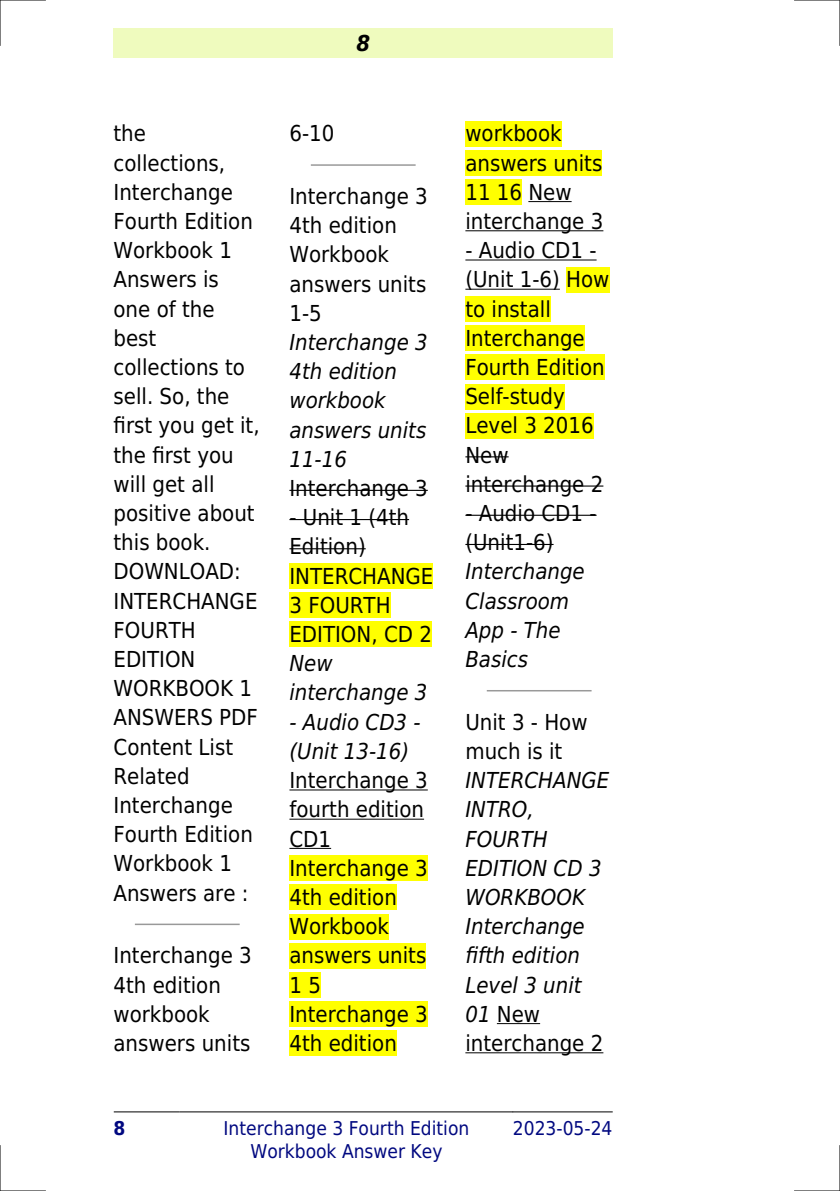
<style>
.page{position:relative;width:840px;height:1191px;background:#fff}
.page>*{position:absolute;margin:0;border:0;box-sizing:border-box;transform-origin:0 0}
.t1{font:22px/29.2px "DejaVu Sans Condensed";color:#000}
.t2{font:italic 22px/29.2px "DejaVu Sans Condensed";color:#000}
.t3{font:italic 700 22px "DejaVu Sans Condensed";color:#000}
.t4{font:19px/22.8px "DejaVu Sans Condensed";color:#000880;text-align:center}
.t5{font:700 19px "DejaVu Sans Condensed";color:#000880}
.s1{font-style:normal}
</style>
<div class="page">
<div style="left:113px;top:28px;width:499px;height:30px;background:#effbbe"></div>
<hr style="left:114px;top:1111px;width:66px;height:1px;background:#000">
<hr style="left:180px;top:1111px;width:332px;height:1px;background:#000">
<hr style="left:513px;top:1111px;width:99px;height:1px;background:#000">
<hr style="left:135px;top:923px;width:104px;height:2px;background:#999">
<hr style="left:311px;top:164px;width:103px;height:2px;background:#999">
<hr style="left:289px;top:490px;width:138px;height:1px;background:#000">
<hr style="left:289px;top:519px;width:120px;height:1px;background:#000">
<hr style="left:289px;top:548px;width:76px;height:1px;background:#000">
<div style="left:289px;top:563px;width:144px;height:26px;background:#ff0"></div>
<div style="left:289px;top:592px;width:101px;height:26px;background:#ff0"></div>
<div style="left:289px;top:621px;width:143px;height:26px;background:#ff0"></div>
<hr style="left:289px;top:789px;width:138px;height:1px;background:#000">
<hr style="left:289px;top:818px;width:135px;height:1px;background:#000">
<hr style="left:289px;top:848px;width:42px;height:1px;background:#000">
<div style="left:289px;top:855px;width:138px;height:26px;background:#ff0"></div>
<div style="left:289px;top:884px;width:107px;height:26px;background:#ff0"></div>
<div style="left:289px;top:913px;width:100px;height:26px;background:#ff0"></div>
<div style="left:289px;top:943px;width:137px;height:25px;background:#ff0"></div>
<div style="left:289px;top:972px;width:32px;height:25px;background:#ff0"></div>
<div style="left:289px;top:1001px;width:138px;height:26px;background:#ff0"></div>
<div style="left:289px;top:1030px;width:107px;height:26px;background:#ff0"></div>
<div style="left:465px;top:121px;width:96px;height:25px;background:#ff0"></div>
<div style="left:465px;top:150px;width:137px;height:26px;background:#ff0"></div>
<div style="left:465px;top:179px;width:57px;height:26px;background:#ff0"></div>
<hr style="left:528px;top:201px;width:43px;height:1px;background:#000">
<hr style="left:465px;top:230px;width:138px;height:1px;background:#000">
<hr style="left:465px;top:259px;width:131px;height:1px;background:#000">
<hr style="left:465px;top:289px;width:94px;height:1px;background:#000">
<div style="left:566px;top:267px;width:43px;height:25px;background:#ff0"></div>
<div style="left:465px;top:296px;width:85px;height:26px;background:#ff0"></div>
<div style="left:465px;top:325px;width:119px;height:26px;background:#ff0"></div>
<div style="left:465px;top:354px;width:139px;height:26px;background:#ff0"></div>
<div style="left:465px;top:384px;width:99px;height:25px;background:#ff0"></div>
<div style="left:465px;top:413px;width:128px;height:25px;background:#ff0"></div>
<hr style="left:465px;top:456px;width:43px;height:1px;background:#000">
<hr style="left:465px;top:485px;width:138px;height:1px;background:#000">
<hr style="left:465px;top:515px;width:131px;height:1px;background:#000">
<hr style="left:465px;top:544px;width:88px;height:1px;background:#000">
<hr style="left:487px;top:690px;width:103px;height:1px;background:#999">
<hr style="left:496px;top:1023px;width:44px;height:1px;background:#000">
<hr style="left:465px;top:1052px;width:138px;height:1px;background:#000">
<hr style="left:0;top:0;width:45px;height:1px;background:#000">
<hr style="left:794px;top:0;width:45px;height:1px;background:#000">
<hr style="left:0;top:1190px;width:45px;height:1px;background:#000">
<hr style="left:794px;top:1190px;width:45px;height:1px;background:#000">
<hr style="left:0;top:0;width:1px;height:45px;background:#000">
<hr style="left:0;top:1145px;width:1px;height:46px;background:#000">
<hr style="left:839px;top:0;width:1px;height:45px;background:#000">
<hr style="left:839px;top:1145px;width:1px;height:46px;background:#000">
<p class="t1" style="left:113px;top:119px;width:147px">the collections,<br>Interchange<br>Fourth Edition<br>Workbook 1<br>Answers is one of the best collections to sell. So, the first you get it, the first you will get all positive about this book.<br>DOWNLOAD:<br>INTERCHANGE<br>FOURTH<br>EDITION<br>WORKBOOK 1<br>ANSWERS PDF<br>Content List<br>Related<br>Interchange<br>Fourth Edition<br>Workbook 1<br>Answers are :</p>
<p class="t1" style="left:113px;top:941px;width:140px">Interchange 3<br>4th edition workbook answers units</p>
<p class="t3" style="left:356px;top:30px;width:15px">8</p>
<p class="t1" style="left:289px;top:119px;width:46px">6-10</p>
<p class="t1" style="left:289px;top:182px;width:140px">Interchange 3<br>4th edition<br>Workbook answers units<br>1-5</p>
<p class="t2" style="left:289px;top:328px;width:140px">Interchange 3<br>4th edition workbook answers units<br>11-16</p>
<p class="t1" style="left:289px;top:474px;width:140px">Interchange 3</p>
<p class="t1" style="left:289px;top:503px;width:145px">- Unit 1 (4th<br>Edition)<br>INTERCHANGE<br>3 FOURTH<br>EDITION, CD 2</p>
<p class="t2" style="left:289px;top:649px;width:139px">New interchange 3</p>
<p class="t2" style="left:289px;top:707px;width:133px">- Audio CD3 - (Unit 13-16)</p>
<p class="t1" style="left:289px;top:766px;width:140px">Interchange 3 fourth edition<br>CD1<br>Interchange 3<br>4th edition<br>Workbook answers units<br>1 5<br>Interchange 3<br>4th edition</p>
<p class="t1" style="left:465px;top:119px;width:139px">workbook answers units<br>11 16 New interchange 3</p>
<p class="t1" style="left:465px;top:236px;width:145px">- Audio CD1 - (Unit 1-6) How to install<br>Interchange<br>Fourth Edition<br>Self-study<br>Level 3 2016<br>New interchange 2</p>
<p class="t1" style="left:465px;top:499px;width:133px">- Audio CD1 - (Unit1-6)</p>
<p class="t2" style="left:465px;top:557px;width:121px">Interchange<br>Classroom<br>App - The<br>Basics</p>
<p class="t1" style="left:465px;top:707px;width:124px">Unit 3 - How much is it</p>
<p class="t2" style="left:465px;top:766px;width:145px">INTERCHANGE<br>INTRO,<br>FOURTH<br>EDITION CD 3<br>WORKBOOK<br>Interchange fifth edition<br>Level 3 unit<br>01 <span class="s1">New interchange 2</span></p>
<p class="t5" style="left:113px;top:1117px;width:13px">8</p>
<p class="t4" style="left:223px;top:1117px;width:247px">Interchange 3 Fourth Edition<br>Workbook Answer Key</p>
<p class="t4" style="left:512px;top:1117px;width:101px">2023-05-24</p>
</div>
